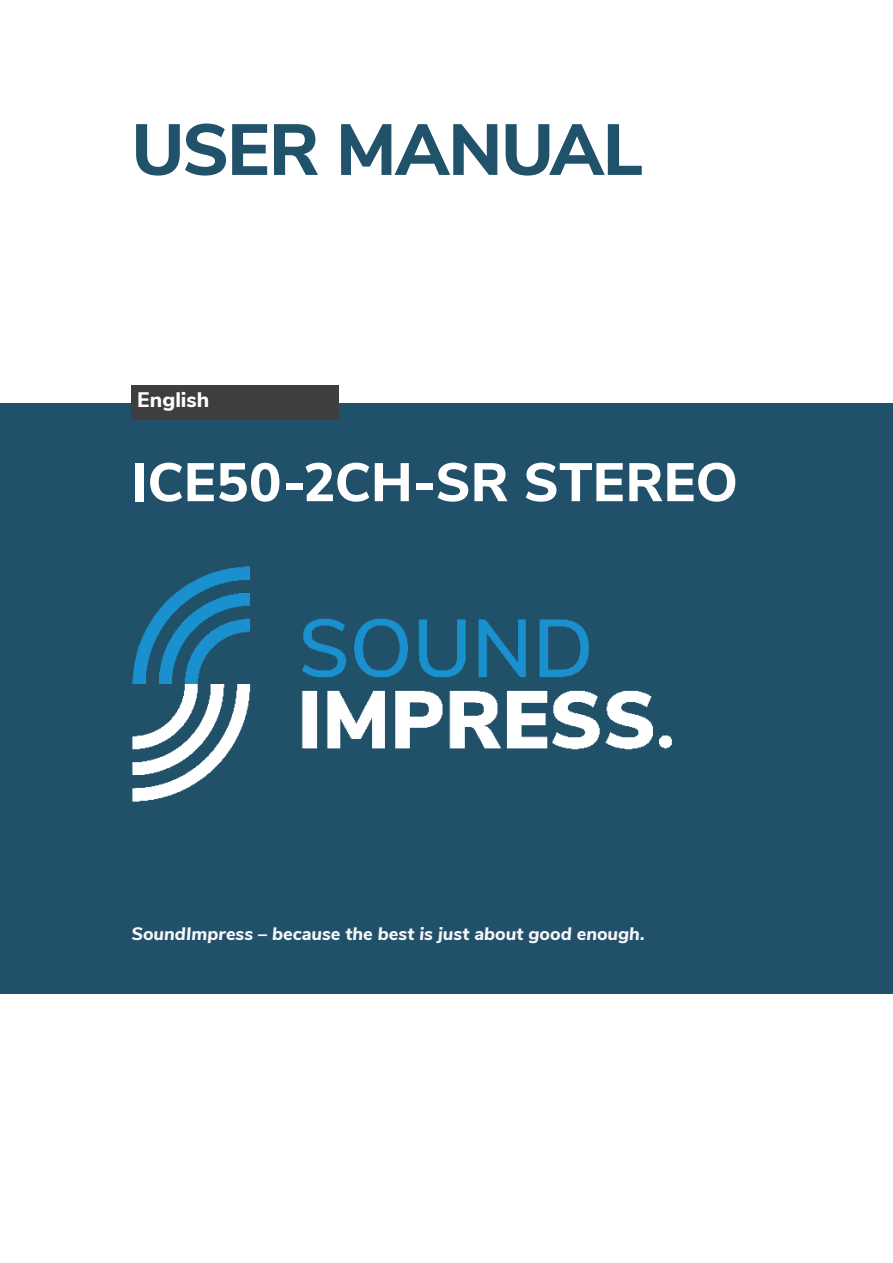
<style>
.page{position:relative;width:893px;height:1263px;background:#fff}
.page>*{position:absolute;margin:0;border:0;box-sizing:border-box;transform-origin:0 0}
.Headline_-_ExtraBold__Align_Left{font:800 72px "Nunito Sans";letter-spacing:-.02em;color:#205269}
.Body_Text_-_Regular__Justify{font:800 54px "Nunito Sans";color:#fff}
.t1{font:800 21px "Nunito Sans";color:#fff}
.Body_Text_-_Regular__Justify-2{font:italic 800 18px "Nunito Sans";color:#f6f6f7}
</style>
<div class="page">
<div style="left:0;top:403px;width:893px;height:590px;background:#21506a"></div>
<img style="left:132px;top:566px;width:540px;height:236px">
<div style="left:131px;top:386px;width:208px;height:34px;background:#3e3e3f"></div>
<p class="Headline_-_ExtraBold__Align_Left" style="left:131px;top:97px;width:513px">USER MANUAL</p>
<p class="t1" style="left:137px;top:384px;width:74px">English</p>
<p class="Body_Text_-_Regular__Justify" style="left:131px;top:443px;width:608px">ICE50-2CH-SR STEREO</p>
<p class="Body_Text_-_Regular__Justify-2" style="left:131px;top:921px;width:515px">SoundImpress – because the best is just about good enough.</p>
</div>
